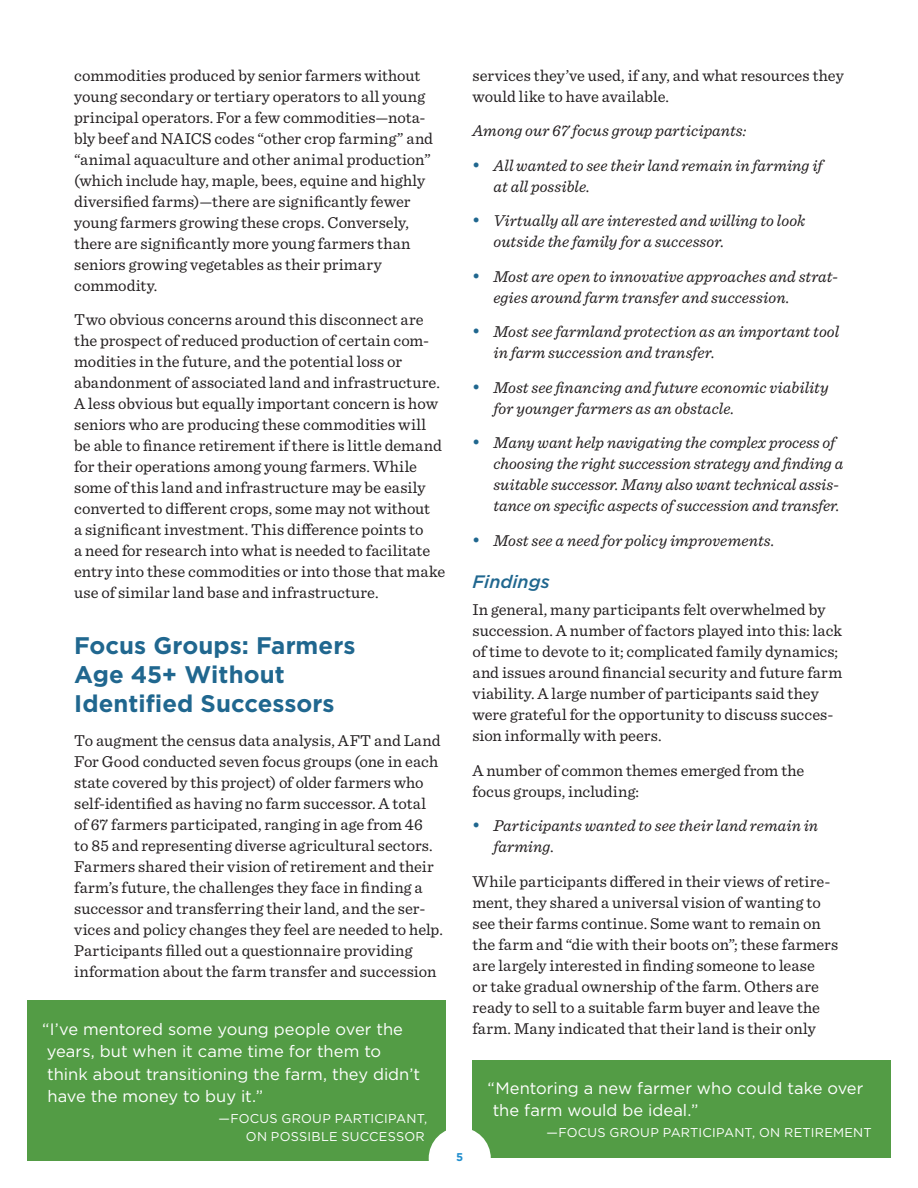
<style>
.page{position:relative;width:918px;height:1188px;background:#fff}
.page>*{position:absolute;margin:0;border:0;box-sizing:border-box;transform-origin:0 0}
.t1{font:700 24px/28.8px "Gotham";color:#20678f}
.t2{font:italic 500 18px "Gotham";color:#20678f}
.t3{font:16.5px/21px "Sentinel";letter-spacing:.005em;color:#231f20}
.t4{font:italic 16.5px/21px "Sentinel";color:#231f20}
.t5{font:16.5px/22.5px "Gotham";color:#fff}
.t6{font:12.75px "Gotham";letter-spacing:.015em;color:#fff}
.t7{font:700 11.25px "Gotham";color:#208ece}
.s1{color:#20678f}
.s2{font-style:normal}
</style>
<div class="page">
<div style="left:27px;top:1001px;width:419px;height:160px;background:#539c45"></div>
<div style="left:472px;top:1060px;width:419px;height:97px;background:#539c45"></div>
<svg style="left:429px;top:1130px;width:62px;height:31px"></svg>
<p class="t3" style="left:74px;top:64px;width:360px">commodities produced by senior farmers without young secondary or tertiary operators to all young principal operators. For a few commodities—nota&shy;bly beef and NAICS codes “other crop farming” and “animal aquaculture and other animal production” (which include hay, maple, bees, equine and highly diversified farms)—there are significantly fewer young farmers growing these crops. Conversely, there are significantly more young farmers than seniors growing vegetables as their primary commodity.</p>
<p class="t3" style="left:74px;top:308px;width:373px">Two obvious concerns around this disconnect are the prospect of reduced production of certain com&shy;modities in the future, and the potential loss or abandonment of associated land and infrastructure.<br>A less obvious but equally important concern is how seniors who are producing these commodities will be able to finance retirement if there is little demand for their operations among young farmers. While some of this land and infrastructure may be easily converted to different crops, some may not without<br>a significant investment. This difference points to<br>a need for research into what is needed to facilitate entry into these commodities or into those that make use of similar land base and infrastructure.</p>
<h1 class="t1" style="left:74px;top:630px;width:283px">Focus Groups: Farmers<br>Age 45+ Without<br>Identified Successors</h1>
<p class="t3" style="left:74px;top:729px;width:370px">To augment the census data analysis, AFT and Land For Good conducted seven focus groups (one in each state covered by this project) of older farmers who self-identified as having no farm successor. A total of 67 farmers participated, ranging in age from 46<br>to 85 and representing diverse agricultural sectors.<br>Farmers shared their vision of retirement and their farm’s future, the challenges they face in finding a successor and transferring their land, and the ser&shy;vices and policy changes they feel are needed to help.<br>Participants filled out a questionnaire providing information about the farm transfer and succession</p>
<p class="t5" style="left:42px;top:1017px;width:380px">“I’ve mentored some young people over the years, but when it came time for them to think about transitioning the farm, they didn’t have the money to buy it.”</p>
<p class="t6" style="left:219px;top:1111px;width:133px">—Focus grou p parti</p>
<p class="t6" style="left:375px;top:1111px;width:32px">ci pant</p>
<p class="t6" style="left:424px;top:1111px;width:5px">,</p>
<p class="t6" style="left:246px;top:1129px;width:176px">on possible successor</p>
<p class="t3" style="left:472px;top:64px;width:373px">services they’ve used, if any, and what resources they would like to have available.</p>
<p class="t4" style="left:472px;top:119px;width:275px">Among our 67 focus group participants:</p>
<p class="t4" style="left:493px;top:154px;width:331px;text-indent:-21px"><span class="s1">•</span> All wanted to see their land remain in farming if at all possible.</p>
<p class="t4" style="left:493px;top:209px;width:313px;text-indent:-21px"><span class="s1">•</span> Virtually all are interested and willing to look outside the family for a successor.</p>
<p class="t4" style="left:493px;top:265px;width:346px;text-indent:-21px"><span class="s1">•</span> Most are open to innovative approaches and strat&shy;egies around farm transfer and succession.</p>
<p class="t4" style="left:493px;top:320px;width:347px;text-indent:-21px"><span class="s1">•</span> Most see farmland protection as an important tool in farm succession and transfer.</p>
<p class="t4" style="left:493px;top:376px;width:337px;text-indent:-21px"><span class="s1">•</span> Most see financing and future economic viability for younger farmers as an obstacle.</p>
<p class="t4" style="left:493px;top:431px;width:351px;text-indent:-21px"><span class="s1">•</span> Many want help navigating the complex process of choosing the right succession strategy and finding a suitable successor. Many also want technical assis&shy;tance on specific aspects of succession and transfer.</p>
<p class="t4" style="left:472px;top:529px;width:304px"><span class="s1">•</span> Most see a need for policy improvements.</p>
<p class="t2" style="left:472px;top:571px;width:79px">Findings</p>
<p class="t3" style="left:472px;top:598px;width:371px">In general, many participants felt overwhelmed by succession. A number of factors played into this: lack of time to devote to it; complicated family dynamics; and issues around financial security and future farm viability. A large number of participants said they were grateful for the opportunity to discuss succes&shy;sion informally with peers.</p>
<p class="t3" style="left:472px;top:759px;width:333px">A number of common themes emerged from the focus groups, including:</p>
<p class="t4" style="left:494px;top:814px;width:326px;text-indent:-21px"><span class="s1">•</span> Participants wanted to see their land remain in farming<span class="s2">.</span></p>
<p class="t3" style="left:472px;top:870px;width:367px">While participants differed in their views of retire&shy;ment, they shared a universal vision of wanting to see their farms continue. Some want to remain on the farm and “die with their boots on”; these farmers are largely interested in finding someone to lease<br>or take gradual ownership of the farm. Others are ready to sell to a suitable farm buyer and leave the farm. Many indicated that their land is their only</p>
<p class="t7" style="left:456px;top:1151px;width:9px">5</p>
<p class="t5" style="left:493px;top:1076px;width:372px;text-indent:-5px">“Mentoring a new farmer who could take over the farm would be ideal.”</p>
<p class="t6" style="left:547px;top:1126px;width:133px">—Focus grou p parti</p>
<p class="t6" style="left:703px;top:1126px;width:32px">ci pant</p>
<p class="t6" style="left:752px;top:1126px;width:111px">, on retirement</p>
</div>
